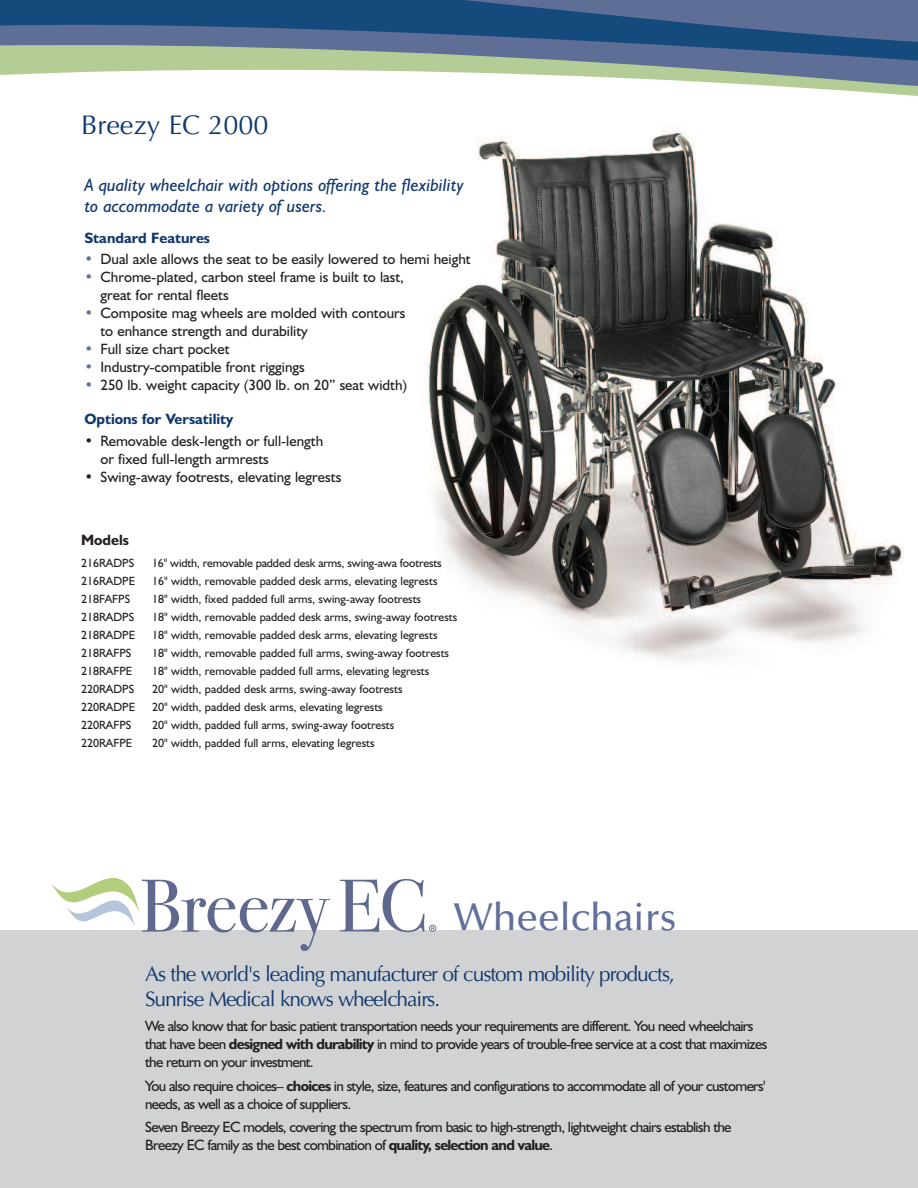
<style>
.page{position:relative;width:918px;height:1188px;background:#fff}
.page>*{position:absolute;margin:0;border:0;box-sizing:border-box;transform-origin:0 0}
.t1{font:500 39px "Optima LT Std";color:#61709a}
.t2{font:27px "Optima LT Std";color:#11386d}
.t3{font:21px/25.2px "Optima LT Std";letter-spacing:-.05em;color:#11386d}
.t4{font:italic 18px/21px "Humanist 521 BT";color:#11386d}
.t5{font:15px/18px "Humanist 521 BT";letter-spacing:-.045em;color:#231f20}
.t6{font:15px/18px "Humanist 521 BT";color:#231f20}
.t7{font:700 15px "Humanist 521 BT";color:#11386d}
.t8{font:700 15px "Humanist 521 BT";color:#231f20}
.t9{font:12px "Humanist 521 BT";color:#231f20}
.s1{color:#61709a}
.s2{font-weight:700}
</style>
<div class="page">
<img style="left:425px;top:156px;width:478px;height:506px">
<div style="left:0;top:931px;width:918px;height:257px;background:#d1d2d4"></div>
<svg style="left:0;top:0;width:918px;height:42px;background:#345987"></svg>
<svg style="left:0;top:42px;width:918px;height:114px"></svg>
<svg style="left:52px;top:877px;width:278px;height:74px"></svg>
<svg style="left:340px;top:879px;width:96px;height:53px"></svg>
<h2 class="t2" style="left:81px;top:113px;width:189px">Breezy EC 2000</h2>
<h3 class="t4" style="left:84px;top:177px;width:381px">A quality wheelchair with options offering the flexibility to accommodate a variety of users.</h3>
<p class="t7" style="left:84px;top:232px;width:127px">Standard Features</p>
<p class="t6" style="left:84px;top:252px;width:388px"><span class="s1">•</span> Dual axle allows the seat to be easily lowered to hemi height</p>
<p class="t6" style="left:100px;top:270px;width:305px;text-indent:-16px"><span class="s1">•</span> Chrome-plated, carbon steel frame is built to last, great for rental fleets</p>
<p class="t6" style="left:100px;top:306px;width:307px;text-indent:-16px"><span class="s1">•</span> Composite mag wheels are molded with contours to enhance strength and durability</p>
<p class="t6" style="left:84px;top:342px;width:147px"><span class="s1">•</span> Full size chart pocket</p>
<p class="t6" style="left:84px;top:360px;width:222px"><span class="s1">•</span> Industry-compatible front riggings</p>
<p class="t6" style="left:84px;top:378px;width:324px"><span class="s1">•</span> 250 lb. weight capacity (300 lb. on 20” seat width)</p>
<p class="t7" style="left:84px;top:414px;width:150px">Options for Versatility</p>
<p class="t6" style="left:100px;top:433px;width:224px;text-indent:-16px">• Removable desk-length or full-length or fixed full-length armrests</p>
<p class="t6" style="left:84px;top:469px;width:259px">• Swing-away footrests, elevating legrests</p>
<p class="t8" style="left:81px;top:535px;width:50px">Models</p>
<p class="t9" style="left:81px;top:559px;width:55px">216RADPS</p>
<p class="t9" style="left:152px;top:559px;width:291px">16" width, removable padded desk arms, swing-awa footrests</p>
<p class="t9" style="left:81px;top:577px;width:56px">216RADPE</p>
<p class="t9" style="left:152px;top:577px;width:287px">16" width, removable padded desk arms, elevating legrests</p>
<p class="t9" style="left:81px;top:595px;width:51px">218FAFPS</p>
<p class="t9" style="left:152px;top:595px;width:271px">18" width, fixed padded full arms, swing-away footrests</p>
<p class="t9" style="left:81px;top:613px;width:55px">218RADPS</p>
<p class="t9" style="left:152px;top:613px;width:307px">18" width, removable padded desk arms, swing-away footrests</p>
<p class="t9" style="left:81px;top:631px;width:56px">218RADPE</p>
<p class="t9" style="left:152px;top:631px;width:287px">18" width, removable padded desk arms, elevating legrests</p>
<p class="t9" style="left:81px;top:649px;width:52px">218RAFPS</p>
<p class="t9" style="left:152px;top:649px;width:299px">18" width, removable padded full arms, swing-away footrests</p>
<p class="t9" style="left:81px;top:667px;width:53px">218RAFPE</p>
<p class="t9" style="left:152px;top:667px;width:279px">18" width, removable padded full arms, elevating legrests</p>
<p class="t9" style="left:81px;top:685px;width:55px">220RADPS</p>
<p class="t9" style="left:152px;top:685px;width:252px">20" width, padded desk arms, swing-away footrests</p>
<p class="t9" style="left:81px;top:703px;width:56px">220RADPE</p>
<p class="t9" style="left:152px;top:703px;width:232px">20" width, padded desk arms, elevating legrests</p>
<p class="t9" style="left:81px;top:721px;width:52px">220RAFPS</p>
<p class="t9" style="left:152px;top:721px;width:244px">20" width, padded full arms, swing-away footrests</p>
<p class="t9" style="left:81px;top:739px;width:53px">220RAFPE</p>
<p class="t9" style="left:152px;top:739px;width:224px">20" width, padded full arms, elevating legrests</p>
<h1 class="t1" style="left:454px;top:901px;width:225px">Wheelchairs</h1>
<h3 class="t3" style="left:145px;top:963px;width:531px">As the world's leading manufacturer of custom mobility products,<br>Sunrise Medical knows wheelchairs.</h3>
<p class="t5" style="left:145px;top:1019px;width:624px">We also know that for basic patient transportation needs your requirements are different. You need wheelchairs that have been <span class="s2">designed with durability</span> in mind to provide years of trouble-free service at a cost that maximizes the return on your investment.</p>
<p class="t5" style="left:145px;top:1078px;width:622px">You also require choices– <span class="s2">choices</span> in style, size, features and configurations to accommodate all of your customers' needs, as well as a choice of suppliers.</p>
<p class="t5" style="left:145px;top:1120px;width:588px">Seven Breezy EC models, covering the spectrum from basic to high-strength, lightweight chairs establish the<br>Breezy EC family as the best combination of <span class="s2">quality, selection and value</span>.</p>
</div>
